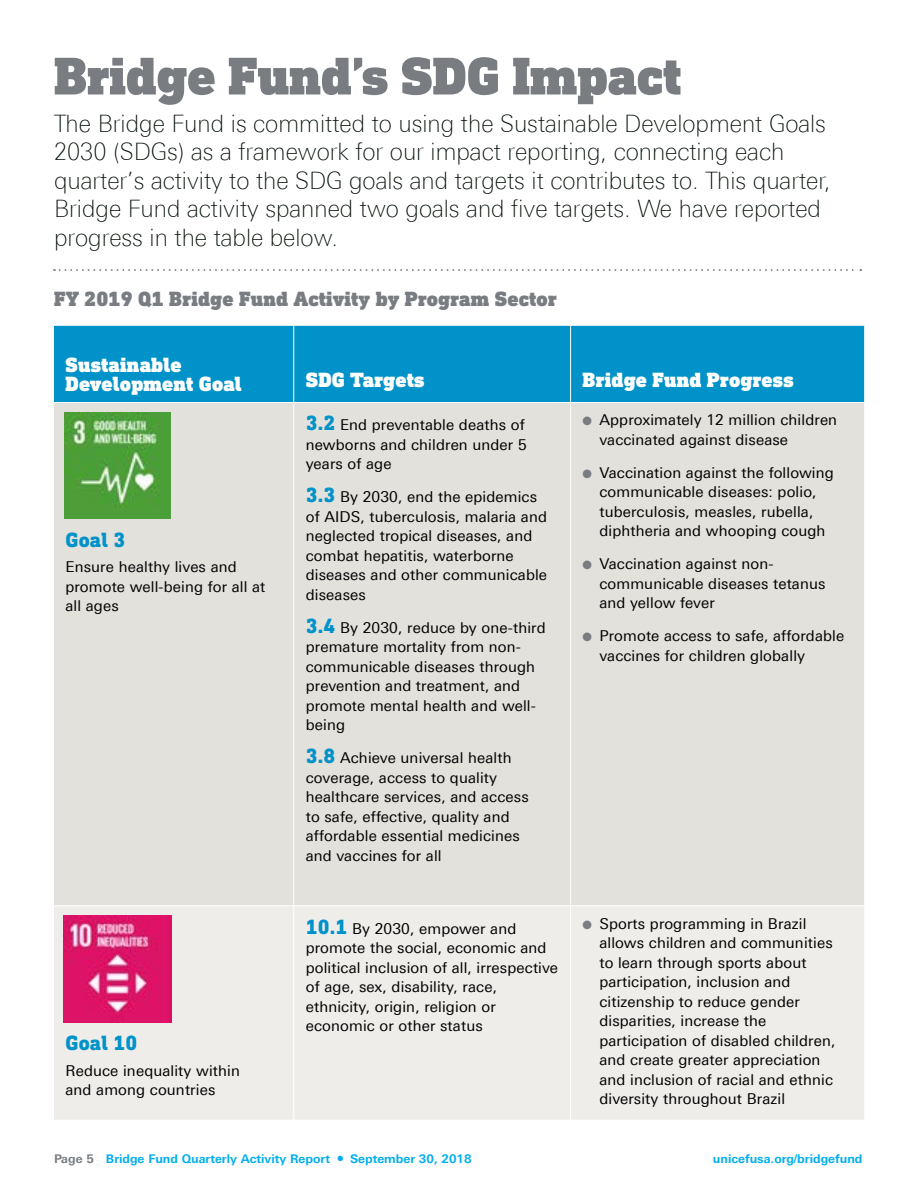
<style>
.page{position:relative;width:918px;height:1188px;background:#fff}
.page>*{position:absolute;margin:0;border:0;box-sizing:border-box;transform-origin:0 0}
.t1{font:900 54px "DIN Next Slab Pro";letter-spacing:-.005em;color:#797d82}
.t2{font:100 24px/28.5px "Linotype Univers 230";color:#010c03}
.t3{font:900 21px/18.8px "DIN Next Slab Pro";letter-spacing:.01em;color:#fff}
.t4{font:900 21px "DIN Next Slab Pro";letter-spacing:.01em;color:#797d82}
.t5{font:800 21px "DIN Next Slab Pro";letter-spacing:.01em;color:#0092c8}
.t6{font:15px/19.5px "Linotype Univers 430";letter-spacing:.01em;color:#000}
.t7{font:700 12px "Linotype Univers 630";color:#00aeef}
.s1{font-family:"DIN Next Slab Pro";font-weight:800;font-size:21px;color:#0092c8}
.s2{color:#797d82}
</style>
<div class="page">
<svg style="left:54px;top:269px;width:807px;height:2px"></svg>
<div style="left:54px;top:326px;width:810px;height:76px;background:#0092c8"></div>
<div style="left:54px;top:403px;width:810px;height:502px;background:#e3e1dc"></div>
<div style="left:54px;top:906px;width:810px;height:214px;background:#efedea"></div>
<hr style="left:293px;top:326px;width:1px;height:76px;background:#fff">
<hr style="left:570px;top:326px;width:1px;height:76px;background:#fff">
<hr style="left:293px;top:403px;width:1px;height:502px;background:#fff">
<hr style="left:570px;top:403px;width:1px;height:502px;background:#fff">
<hr style="left:293px;top:906px;width:1px;height:214px;background:#fff">
<hr style="left:570px;top:906px;width:1px;height:214px;background:#fff">
<img style="left:64px;top:915px;width:107px;height:107px">
<img style="left:64px;top:412px;width:107px;height:107px">
<h1 class="t1" style="left:54px;top:44px;width:629px">Bridge Fund’s SDG Impact</h1>
<p class="t2" style="left:54px;top:109px;width:778px">The Bridge Fund is committed to using the Sustainable Development Goals 2030 (SDGs) as a framework for our impact reporting, connecting each quarter’s activity to the SDG goals and targets it contributes to. This quarter, Bridge Fund activity spanned two goals and five targets. We have reported progress in the table below.</p>
<h3 class="t4" style="left:54px;top:286px;width:504px">FY 2019 Q1 Bridge Fund Activity by Program Sector</h3>
<h3 class="t3" style="left:65px;top:355px;width:178px">Sustainable<br>Development Goal</h3>
<h3 class="t5" style="left:65px;top:527px;width:61px">Goal 3</h3>
<p class="t6" style="left:65px;top:557px;width:201px">Ensure healthy lives and promote well-being for all at all ages</p>
<h3 class="t5" style="left:65px;top:1031px;width:73px">Goal 10</h3>
<p class="t6" style="left:65px;top:1061px;width:176px">Reduce inequality within and among countries</p>
<h3 class="t3" style="left:306px;top:370px;width:120px">SDG Targets</h3>
<h3 class="t3" style="left:583px;top:370px;width:213px">Bridge Fund Progress</h3>
<p class="t6" style="left:306px;top:415px;width:222px"><span class="s1">3.2</span> End preventable deaths of newborns and children under 5 years of age</p>
<p class="t6" style="left:306px;top:487px;width:243px"><span class="s1">3.3</span> By 2030, end the epidemics of AIDS, tuberculosis, malaria and neglected tropical diseases, and combat hepatitis, waterborne diseases and other communicable diseases</p>
<p class="t6" style="left:306px;top:618px;width:241px"><span class="s1">3.4</span> By 2030, reduce by one-third premature mortality from non&shy;communicable diseases through prevention and treatment, and promote mental health and well&shy;being</p>
<p class="t6" style="left:306px;top:748px;width:225px"><span class="s1">3.8</span> Achieve universal health coverage, access to quality healthcare services, and access to safe, effective, quality and affordable essential medicines and vaccines for all</p>
<p class="t6" style="left:599px;top:410px;width:239px;text-indent:-17px"><span class="s2">●</span> Approximately 12 million children vaccinated against disease</p>
<p class="t6" style="left:583px;top:463px;width:253px;text-align:center"><span class="s2">●</span> Vaccination against the following communicable diseases: polio, tuberculosis, measles, rubella, diphtheria and whooping cough</p>
<p class="t6" style="left:599px;top:554px;width:228px;text-indent:-17px"><span class="s2">●</span> Vaccination against non&shy;communicable diseases tetanus and yellow fever</p>
<p class="t6" style="left:599px;top:626px;width:246px;text-indent:-17px"><span class="s2">●</span> Promote access to safe, affordable vaccines for children globally</p>
<p class="t6" style="left:306px;top:918px;width:254px"><span class="s1">10.1</span> By 2030, empower and promote the social, economic and political inclusion of all, irrespective of age, sex, disability, race, ethnicity, origin, religion or economic or other status</p>
<p class="t6" style="left:599px;top:914px;width:238px;text-indent:-17px"><span class="s2">●</span> Sports programming in Brazil allows children and communities to learn through sports about participation, inclusion and citizenship to reduce gender disparities, increase the participation of disabled children, and create greater appreciation and inclusion of racial and ethnic diversity throughout Brazil</p>
<p class="t7" style="left:54px;top:1151px;width:419px"><span class="s2">Page 5</span> Bridge Fund Quarterly Activity Report ● September 30, 2018</p>
<p class="t7" style="left:713px;top:1151px;width:151px">unicefusa.org/bridgefund</p>
</div>
